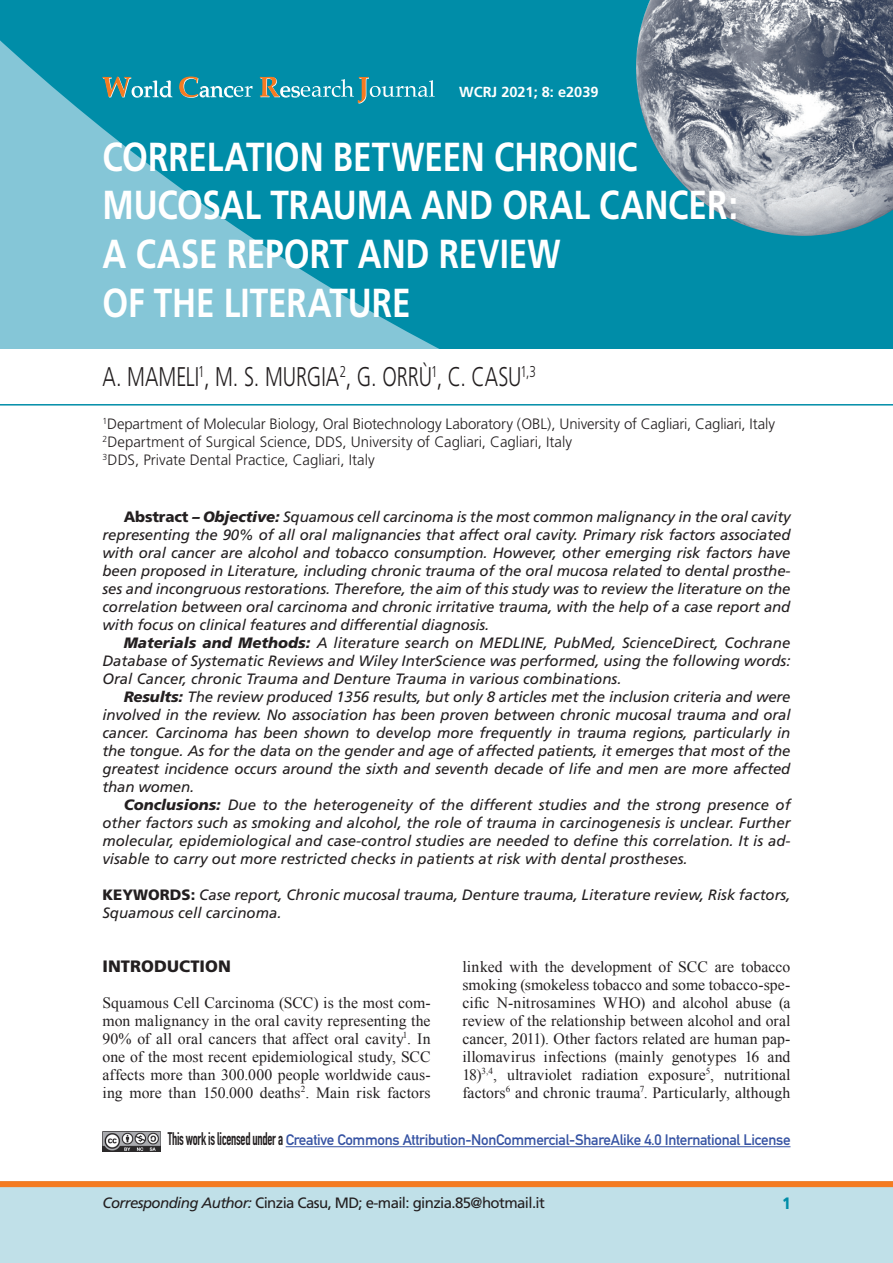
<style>
.page{position:relative;width:893px;height:1263px;background:#fff}
.page>*{position:absolute;margin:0;border:0;box-sizing:border-box;transform-origin:0 0}
.t1{font:700 40.5px/48.6px "Frutiger";color:#fff;scale:.82 1}
.t2{font:300 27px "Frutiger";color:#231f20;scale:.74 1}
.t3{font:900 16.5px "Frutiger";letter-spacing:.005em;color:#231f20}
.t4{font:900 16.5px "Frutiger";color:#008da8;scale:.8 1}
.t5{font:15.75px/18px "Times New Roman";letter-spacing:.005em;color:#231f20;text-align:justify}
.t6{font:italic 15px/18px "Frutiger";color:#231f20;text-align:justify}
.t7{font:300 15px/18px "Frutiger";letter-spacing:-.005em;color:#231f20}
.t8{font:700 15px "DIN Alternate";letter-spacing:-.02em;color:#3653a3}
.t9{font:15px "Frutiger";letter-spacing:-.04em;color:#231f20}
.t10{font:700 14.55px "Frutiger";color:#fff}
.s1{font-weight:900;font-style:normal}
.s2{font-weight:900}
.s3{font-family:"DIN Condensed";font-size:18px;color:#231f20}
.s4{font-style:italic}
</style>
<div class="page">
<svg style="left:0;top:0;width:893px;height:349px;background:#219bb3"></svg>
<div style="left:0;top:1181px;width:893px;height:82px;background:#c0e0e8"></div>
<div style="left:0;top:1181px;width:893px;height:6px;background:#f47b21"></div>
<img style="left:636px;top:0;width:257px;height:236px">
<svg style="left:102px;top:77px;width:71px;height:21px"></svg>
<svg style="left:179px;top:77px;width:74px;height:21px;background:#41a0ac"></svg>
<svg style="left:260px;top:77px;width:175px;height:26px;background:#339bab"></svg>
<hr style="left:0;top:404px;width:893px;height:1px;background:#008da8">
<hr style="left:286px;top:1146px;width:504px;height:1px;background:#3653a3">
<img style="left:102px;top:1131px;width:58px;height:20px">
<p class="t10" style="left:459px;top:83px;width:141px">WCRJ 2021; 8: e2039</p>
<h1 class="t1" style="left:102px;top:133px;width:776px">CORRELATION BETWEEN CHRONIC<br>MUCOSAL TRAUMA AND ORAL CANCER:<br>A CASE REPORT AND REVIEW<br>OF THE LITERATURE</h1>
<h2 class="t2" style="left:102px;top:361px;width:587px">A. MAMELI<sup>1</sup>, M. S. MURGIA<sup>2</sup>, G. ORRÙ<sup>1</sup>, C. CASU<sup>1,3</sup></h2>
<p class="t7" style="left:102px;top:415px;width:674px"><sup>1</sup>Department of Molecular Biology, Oral Biotechnology Laboratory (OBL), University of Cagliari, Cagliari, Italy<br><sup>2</sup>Department of Surgical Science, DDS, University of Cagliari, Cagliari, Italy<br><sup>3</sup>DDS, Private Dental Practice, Cagliari, Italy</p>
<p class="t6" style="left:102px;top:508px;width:690px;text-indent:21px"><span class="s1">Abstract</span> <span class="s2">– Objective:</span> Squamous cell carcinoma is the most common malignancy in the oral cavity representing the 90% of all oral malignancies that affect oral cavity. Primary risk factors associated with oral cancer are alcohol and tobacco consumption. However, other emerging risk factors have been proposed in Literature, including chronic trauma of the oral mucosa related to dental prosthe&shy;ses and incongruous restorations. Therefore, the aim of this study was to review the literature on the correlation between oral carcinoma and chronic irritative trauma, with the help of a case report and with focus on clinical features and differential diagnosis.</p>
<p class="t6" style="left:102px;top:634px;width:689px;text-indent:21px"><span class="s2">Materials and Methods:</span> A literature search on MEDLINE, PubMed, ScienceDirect, Cochrane Database of Systematic Reviews and Wiley InterScience was performed, using the following words:<br>Oral Cancer, chronic Trauma and Denture Trauma in various combinations.</p>
<p class="t6" style="left:102px;top:688px;width:690px;text-indent:21px"><span class="s2">Results:</span> The review produced 1356 results, but only 8 articles met the inclusion criteria and were involved in the review. No association has been proven between chronic mucosal trauma and oral cancer. Carcinoma has been shown to develop more frequently in trauma regions, particularly in the tongue. As for the data on the gender and age of affected patients, it emerges that most of the greatest incidence occurs around the sixth and seventh decade of life and men are more affected than women.</p>
<p class="t6" style="left:102px;top:796px;width:690px;text-indent:21px"><span class="s2">Conclusions:</span> Due to the heterogeneity of the different studies and the strong presence of other factors such as smoking and alcohol, the role of trauma in carcinogenesis is unclear. Further molecular, epidemiological and case-control studies are needed to define this correlation. It is ad&shy;visable to carry out more restricted checks in patients at risk with dental prostheses.</p>
<p class="t6" style="left:102px;top:886px;width:690px"><span class="s1">KEYWORDS:</span> Case report, Chronic mucosal trauma, Denture trauma, Literature review, Risk factors,<br>Squamous cell carcinoma.</p>
<p class="t3" style="left:102px;top:956px;width:130px">INTRODUCTION</p>
<p class="t5" style="left:102px;top:993px;width:330px">Squamous Cell Carcinoma (SCC) is the most com&shy;mon malignancy in the oral cavity representing the 90% of all oral cancers that affect oral cavity<sup>1</sup>. In one of the most recent epidemiological study, SCC affects more than 300.000 people worldwide caus&shy;ing more than 150.000 deaths<sup>2</sup>. Main risk factors</p>
<p class="t5" style="left:462px;top:957px;width:330px">linked with the development of SCC are tobacco smoking (smokeless tobacco and some tobacco-spe&shy;cific N-nitrosamines WHO) and alcohol abuse (a review of the relationship between alcohol and oral cancer, 2011). Other factors related are human pap&shy;illomavirus infections (mainly genotypes 16 and 18)<sup>3,4</sup>, ultraviolet radiation exposure<sup>5</sup>, nutritional factors<sup>6</sup> and chronic trauma<sup>7</sup>. Particularly, although</p>
<p class="t8" style="left:168px;top:1128px;width:624px"><span class="s3">This work is licensed under a</span> Creative Commons Attribution-NonCommercial-ShareAlike 4.0 International License</p>
<p class="t9" style="left:102px;top:1193px;width:444px"><span class="s4">Corresponding Author:</span> Cinzia Casu, MD; e-mail: ginzia.85@hotmail.it</p>
<p class="t4" style="left:782px;top:1193px;width:12px">1</p>
</div>
